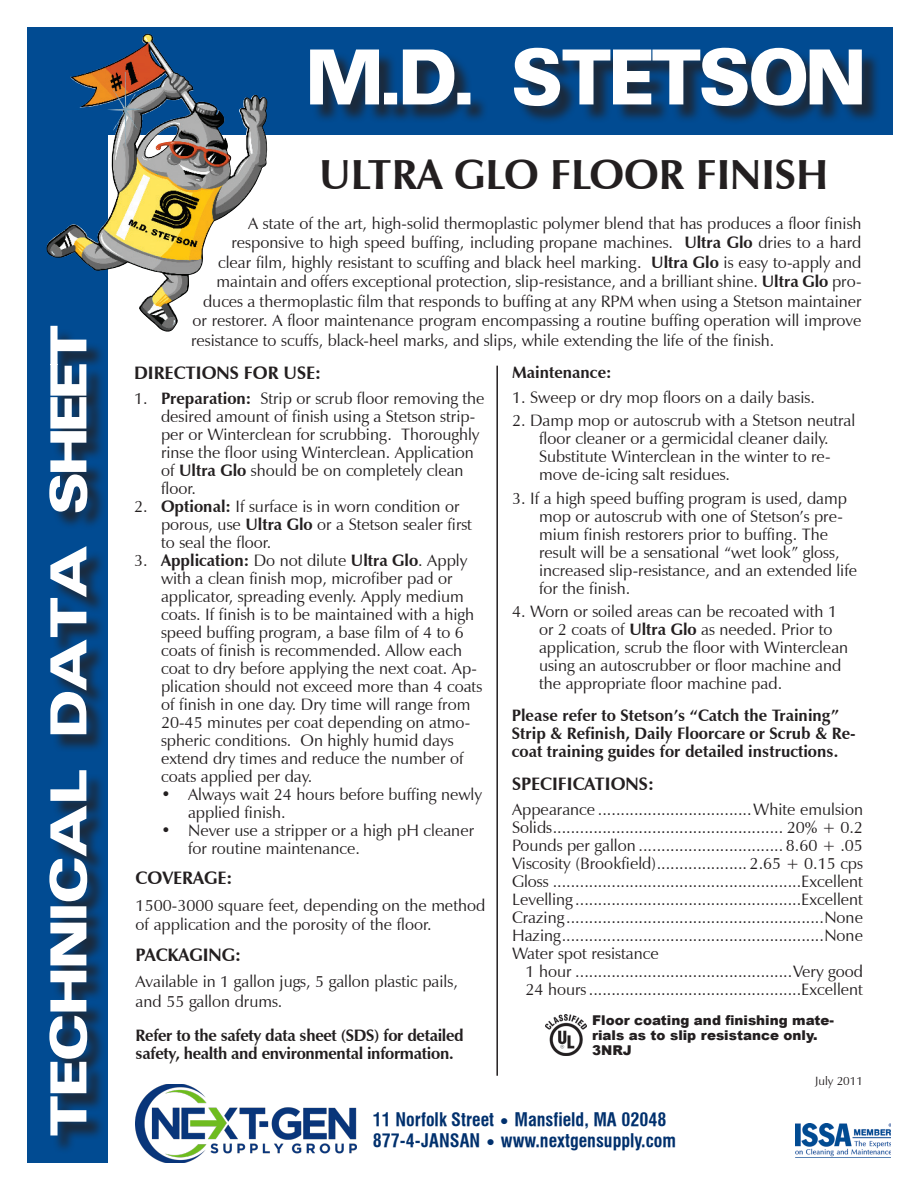
<style>
.page{position:relative;width:918px;height:1188px;background:#fff}
.page>*{position:absolute;margin:0;border:0;box-sizing:border-box;transform-origin:0 0}
.t1{font:700 42px "Zapf Humanist 601 BT";color:#231f20}
.t2{font:18px "Swiss 721 Bold Condensed BT";color:#00306d}
.t3{font:700 18px "Zapf Humanist 601 BT";color:#231f20}
.t4{font:16.5px/18px "Zapf Humanist 601 BT";color:#231f20}
.t5{font:700 16.5px/18px "Zapf Humanist 601 BT";color:#231f20}
.t6{font:700 16.5px/18px "Zapf Humanist 601 BT";letter-spacing:-.02em;color:#231f20}
.t7{font:900 13.5px/15px "Arial";color:#231f20}
.t8{font:12px "Zapf Humanist 601 BT";color:#231f20}
.s1{font-weight:700}
.s2{font-size:21px}
</style>
<div class="page">
<div style="left:27px;top:27px;width:81px;height:1136px;background:#014b92"></div>
<div style="left:27px;top:27px;width:866px;height:108px;background:#014b92"></div>
<img style="left:46px;top:34px;width:222px;height:298px">
<div style="left:312px;top:50px;width:568px;height:75px;background:#231f20;opacity:.75"></div>
<svg style="left:310px;top:48px;width:552px;height:58px"></svg>
<div style="left:52px;top:329px;width:54px;height:825px;background:#231f20;opacity:.75"></div>
<svg style="left:49px;top:326px;width:38px;height:809px"></svg>
<hr style="left:496px;top:366px;width:2px;height:710px;background:#231f20">
<img style="left:546px;top:1014px;width:41px;height:41px">
<img style="left:796px;top:1124px;width:95px;height:34px">
<img style="left:136px;top:1084px;width:221px;height:79px">
<p class="t1" style="left:319px;top:149px;width:511px">ULTRA GLO FLOOR FINISH</p>
<p class="t4" style="left:248px;top:214px;width:615px">A state of the art, high-solid thermoplastic polymer blend that has produces a floor finish</p>
<p class="t4" style="left:232px;top:233px;width:631px">responsive to high speed buffing, including propane machines. <span class="s1">Ultra Glo</span> dries to a hard</p>
<p class="t4" style="left:218px;top:253px;width:645px">clear film, highly resistant to scuffing and black heel marking. <span class="s1">Ultra Glo</span> is easy to-apply and</p>
<p class="t4" style="left:217px;top:272px;width:646px">maintain and offers exceptional protection, slip-resistance, and a brilliant shine. <span class="s1">Ultra Glo</span> pro-</p>
<p class="t4" style="left:203px;top:292px;width:660px">duces a thermoplastic film that responds to buffing at any RPM when using a Stetson maintainer</p>
<p class="t4" style="left:193px;top:311px;width:670px">or restorer. A floor maintenance program encompassing a routine buffing operation will improve</p>
<p class="t4" style="left:191px;top:331px;width:585px">resistance to scuffs, black-heel marks, and slips, while extending the life of the finish.</p>
<p class="t3" style="left:134px;top:362px;width:189px">DIRECTIONS FOR USE:</p>
<p class="t4" style="left:161px;top:389px;width:325px;text-indent:-27px">1. <span class="s1">Preparation:</span> Strip or scrub floor removing the desired amount of finish using a Stetson strip&shy;per or Winterclean for scrubbing. Thoroughly rinse the floor using Winterclean. Application of <span class="s1">Ultra Glo</span> should be on completely clean floor.</p>
<p class="t4" style="left:161px;top:497px;width:313px;text-indent:-27px">2. <span class="s1">Optional:</span> If surface is in worn condition or porous, use <span class="s1">Ultra Glo</span> or a Stetson sealer first to seal the floor.</p>
<p class="t4" style="left:161px;top:551px;width:323px;text-indent:-27px">3. <span class="s1">Application:</span> Do not dilute <span class="s1">Ultra Glo</span>. Apply with a clean finish mop, microfiber pad or applicator, spreading evenly. Apply medium coats. If finish is to be maintained with a high speed buffing program, a base film of 4 to 6 coats of finish is recommended. Allow each coat to dry before applying the next coat. Ap&shy;plication should not exceed more than 4 coats of finish in one day. Dry time will range from 20-45 minutes per coat depending on atmo&shy;spheric conditions. On highly humid days extend dry times and reduce the number of coats applied per day.</p>
<p class="t4" style="left:188px;top:785px;width:296px;text-indent:-27px">• Always wait 24 hours before buffing newly applied finish.</p>
<p class="t4" style="left:188px;top:821px;width:288px;text-indent:-27px">• Never use a stripper or a high pH cleaner for routine maintenance.</p>
<p class="t5" style="left:512px;top:364px;width:101px">Maintenance:</p>
<p class="t4" style="left:512px;top:388px;width:304px">1. Sweep or dry mop floors on a daily basis.</p>
<p class="t4" style="left:539px;top:412px;width:318px;text-indent:-27px">2. Damp mop or autoscrub with a Stetson neutral floor cleaner or a germicidal cleaner daily.<br>Substitute Winterclean in the winter to re&shy;move de-icing salt residues.</p>
<p class="t4" style="left:539px;top:489px;width:320px;text-indent:-27px">3. If a high speed buffing program is used, damp mop or autoscrub with one of Stetson’s pre&shy;mium finish restorers prior to buffing. The result will be a sensational “wet look” gloss, increased slip-resistance, and an extended life for the finish.</p>
<p class="t4" style="left:539px;top:602px;width:311px;text-indent:-27px">4. Worn or soiled areas can be recoated with 1 or 2 coats of <span class="s1">Ultra Glo</span> as needed. Prior to application, scrub the floor with Winterclean using an autoscrubber or floor machine and the appropriate floor machine pad.</p>
<p class="t5" style="left:512px;top:706px;width:345px">Please refer to Stetson’s “Catch the Training”<br>Strip &amp; Refinish, Daily Floorcare or Scrub &amp; Re&shy;coat training guides for detailed instructions.</p>
<p class="t3" style="left:512px;top:773px;width:143px">SPECIFICATIONS:</p>
<p class="t4" style="left:512px;top:800px;width:353px">Appearance ..................................White emulsion</p>
<p class="t4" style="left:512px;top:818px;width:353px">Solids................................................... 20% + 0.2</p>
<p class="t4" style="left:512px;top:836px;width:353px">Pounds per gallon ................................ 8.60 + .05</p>
<p class="t4" style="left:512px;top:854px;width:353px">Viscosity (Brookfield).................... 2.65 + 0.15 cps</p>
<p class="t4" style="left:512px;top:872px;width:353px">Gloss .......................................................Excellent</p>
<p class="t4" style="left:512px;top:890px;width:353px">Levelling ..................................................Excellent</p>
<p class="t4" style="left:512px;top:908px;width:353px">Crazing .........................................................None</p>
<p class="t4" style="left:512px;top:926px;width:353px">Hazing..........................................................None</p>
<p class="t4" style="left:512px;top:944px;width:148px">Water spot resistance</p>
<p class="t4" style="left:526px;top:962px;width:339px">1 hour ................................................Very good</p>
<p class="t4" style="left:526px;top:980px;width:339px">24 hours...............................................Excellent</p>
<p class="t3" style="left:136px;top:867px;width:98px">COVERAGE:</p>
<p class="t4" style="left:136px;top:895px;width:351px;line-height:19.8px">1500-3000 square feet, depending on the method of application and the porosity of the floor.</p>
<p class="t3" style="left:136px;top:944px;width:107px">PACKAGING:</p>
<p class="t4" style="left:136px;top:972px;width:324px;line-height:19.5px">Available in 1 gallon jugs, 5 gallon plastic pails, and 55 gallon drums.</p>
<p class="t6" style="left:136px;top:1026px;width:330px">Refer to the safety data sheet (SDS) for detailed safety, health and environmental information.</p>
<p class="t7" style="left:592px;top:1012px;width:243px">Floor coating and finishing mate&shy;rials as to slip resistance only.<br>3NRJ</p>
<p class="t8" style="left:815px;top:1073px;width:49px">July 2011</p>
<p class="t2" style="left:373px;top:1109px;width:295px">11 Norfolk Street <span class="s2">•</span> Mansfield, MA 02048</p>
<p class="t2" style="left:373px;top:1130px;width:305px">877-4-JANSAN <span class="s2">•</span> www.nextgensupply.com</p>
</div>
